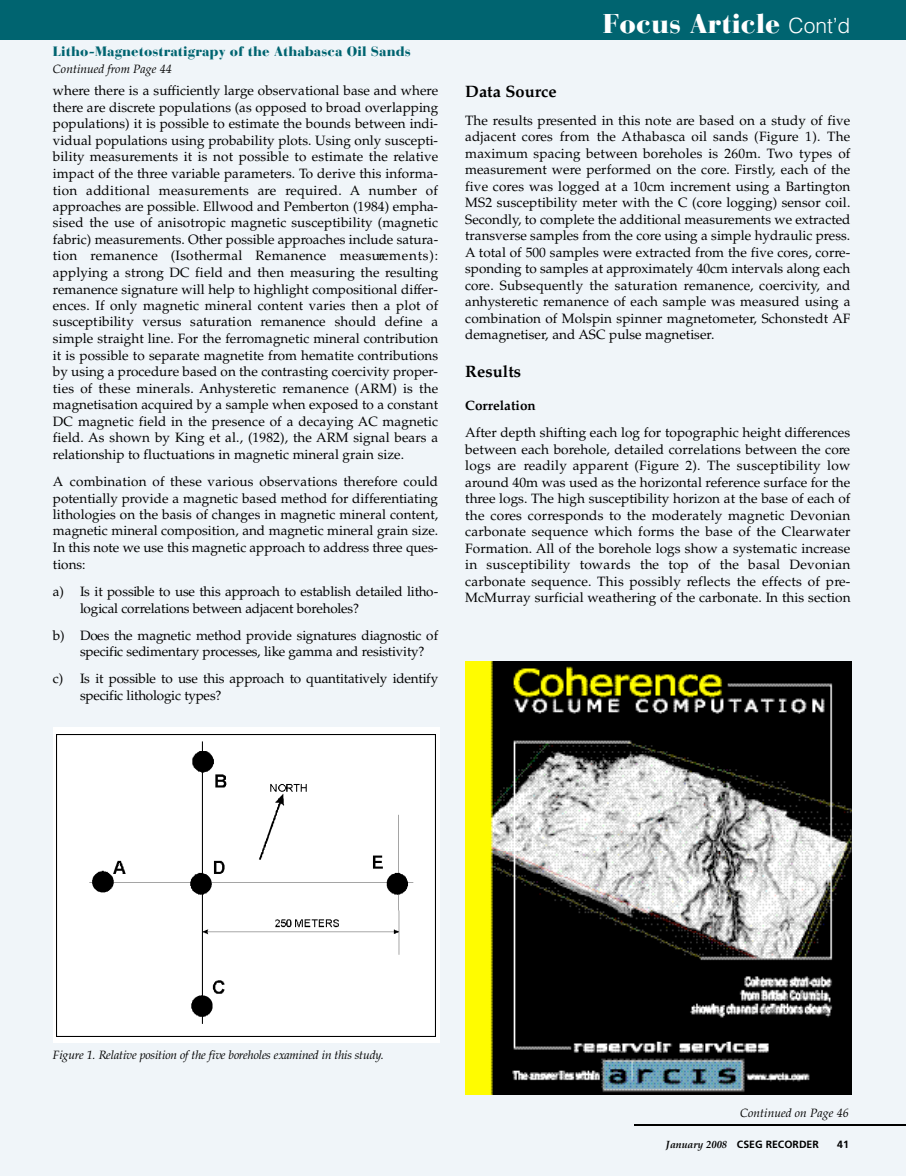
<style>
.page{position:relative;width:906px;height:1176px;background:#fff}
.page>*{position:absolute;margin:0;border:0;box-sizing:border-box;transform-origin:0 0}
.t1{font:900 27px "Bauer Bodoni";color:#fff}
.t2{font:700 16.5px "Palatino";color:#000}
.t3{font:13.5px/16.5px "Palatino";color:#000;text-align:justify}
.t4{font:900 13.5px "Bauer Bodoni";color:#006470}
.t5{font:700 13.5px "Palatino";color:#000}
.t6{font:italic 12px "Palatino";letter-spacing:-.02em;color:#000}
.t7{font:italic 12px "Palatino";color:#000}
.t8{font:700 10.5px "Frutiger";color:#000}
.s1{font-family:"Helvetica";font-weight:300;font-size:21px}
.s2{font-family:"Palatino";font-style:italic}
</style>
<div class="page">
<div style="left:0;top:0;width:905px;height:1175px;background:#f0f5f9"></div>
<hr style="left:634px;top:1123px;width:271px;height:2px;background:#000">
<div style="left:0;top:0;width:905px;height:40px;background:#006470"></div>
<img style="left:465px;top:661px;width:385px;height:190px">
<img style="left:465px;top:851px;width:385px;height:243px">
<svg style="left:53px;top:727px;width:386px;height:315px;fill:#fff"></svg>
<img style="left:57px;top:734px;width:378px;height:301px">
<p class="t4" style="left:53px;top:46px;width:359px">Litho-Magnetostratigrapy of the Athabasca Oil Sands</p>
<p class="t7" style="left:53px;top:64px;width:120px">Continued from Page 44</p>
<p class="t3" style="left:53px;top:84px;width:387px">where there is a sufficiently large observational base and where there are discrete populations (as opposed to broad overlapping populations) it is possible to estimate the bounds between indi&shy;vidual populations using probability plots. Using only suscepti&shy;bility measurements it is not possible to estimate the relative impact of the three variable parameters. To derive this informa&shy;tion additional measurements are re q u ired. A number of approaches are possible. Ellwood and Pemberton (1984) empha&shy;sised the use of anisotropic magnetic susceptibility (magnetic fabric) measurements. Other possible approaches include satura&shy;tion remanence (Isothermal Remanence measure m e n t s ) : applying a strong DC field and then measuring the resulting remanence signature will help to highlight compositional differ&shy;ences. If only magnetic mineral content varies then a plot of susceptibility versus saturation remanence should define a simple straight line. For the ferromagnetic mineral contribution it is possible to separate magnetite from hematite contributions by using a procedure based on the contrasting coercivity proper&shy;ties of these minerals. Anhysteretic remanence (ARM) is the magnetisation acquired by a sample when exposed to a constant DC magnetic field in the presence of a decaying AC magnetic field. As shown by King et al., (1982), the ARM signal bears a relationship to fluctuations in magnetic mineral grain size.</p>
<p class="t3" style="left:53px;top:474px;width:386px">A combination of these various observations therefore could potentially provide a magnetic based method for differentiating lithologies on the basis of changes in magnetic mineral content, magnetic mineral composition, and magnetic mineral grain size.<br>In this note we use this magnetic approach to address three ques&shy;tions:</p>
<p class="t3" style="left:80px;top:584px;width:359px;text-indent:-27px">a ) Is it possible to use this approach to establish detailed litho&shy;logical correlations between adjacent bore h o le s ?</p>
<p class="t3" style="left:80px;top:628px;width:359px;text-indent:-27px">b ) Does the magnetic method provide signatures diagnostic of specific sedimentary processes, like gamma and re s is tiv ity ?</p>
<p class="t3" style="left:80px;top:672px;width:359px;text-indent:-27px">c ) Is it possible to use this approach to quantitatively identify specific lithologic types?</p>
<h1 class="t1" style="left:602px;top:13px;width:249px">Focus Article <span class="s1">Cont’d</span></h1>
<p class="t2" style="left:465px;top:85px;width:93px">Data Source</p>
<p class="t3" style="left:465px;top:113px;width:386px">The results presented in this note are based on a study of five adjacent cores from the Athabasca oil sands (Figure 1). The maximum spacing between boreholes is 260m. Two types of measurement were performed on the core. Firstly, each of the five cores was logged at a 10cm increment using a Bartington MS2 susceptibility meter with the C (core logging) sensor coil.<br>Secondly, to complete the additional measurements we extracted transverse samples from the core using a simple hydraulic press.<br>A total of 500 samples were extracted from the five cores, corre&shy;sponding to samples at approximately 40cm intervals along each core. Subsequently the saturation remanence, coercivity, and anhysteretic remanence of each sample was measured using a combination of Molspin spinner magnetometer, Schonstedt AF demagnetiser, and ASC pulse magnetiser.</p>
<p class="t2" style="left:465px;top:364px;width:57px">Results</p>
<p class="t5" style="left:465px;top:400px;width:72px">Correlation</p>
<p class="t3" style="left:465px;top:426px;width:386px">After depth shifting each log for topographic height differences between each borehole, detailed correlations between the core logs are readily apparent (Figure 2). The susceptibility low around 40m was used as the horizontal reference surface for the three logs. The high susceptibility horizon at the base of each of the cores corresponds to the moderately magnetic Devonian carbonate sequence which forms the base of the Clearwater Formation. All of the borehole logs show a systematic increase in susceptibility towards the top of the basal Devonian carbonate sequence. This possibly reflects the effects of pre-McMurray surficial weathering of the carbonate. In this section</p>
<p class="t6" style="left:53px;top:1049px;width:332px">F ig u re 1. Relative position of the five boreholes examined in this study.</p>
<p class="t7" style="left:739px;top:1108px;width:110px">Continued on Page 46</p>
<p class="t8" style="left:665px;top:1139px;width:154px"><span class="s2">January 2008</span> CSEG RECORDER</p>
<p class="t8" style="left:836px;top:1139px;width:13px">41</p>
</div>
